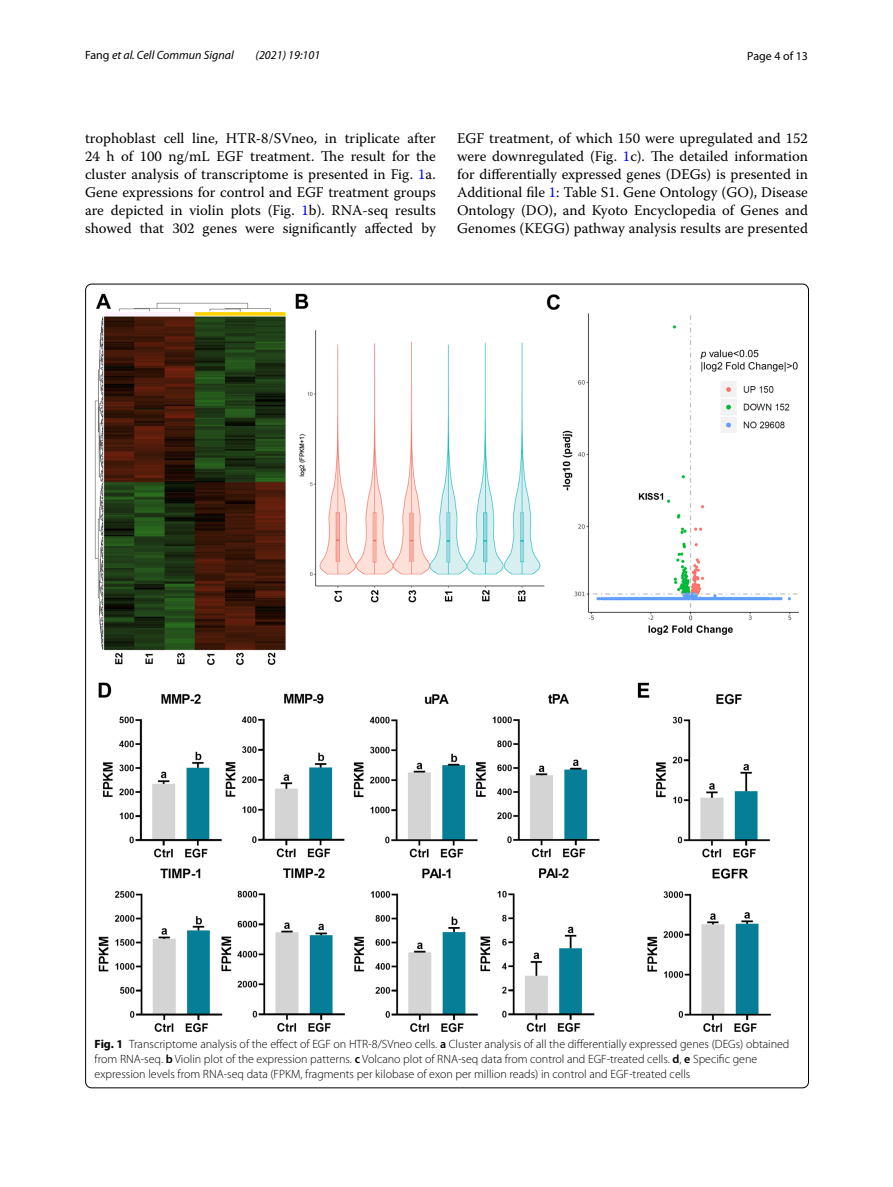
<style>
.page{position:relative;width:893px;height:1187px;background:#fff}
.page>*{position:absolute;margin:0;border:0;box-sizing:border-box;transform-origin:0 0}
.t1{font:14.7px/18px "Warnock Pro";color:#000;text-align:justify}
.t2{font:300 12px/15px "Myriad Pro";color:#000}
.t3{font:italic 12px "Myriad Pro";color:#000}
.t4{font:12px "Myriad Pro";color:#000}
.s1{font-style:normal}
.s2{color:#00f}
.s3{font-weight:700}
.s4{font-weight:600}
</style>
<div class="page">
<img style="left:94px;top:293px;width:705px;height:739px">
<p class="t3" style="left:85px;top:48px;width:150px"><span class="s1">Fang</span> et al. Cell Commun Signal</p>
<p class="t3" style="left:256px;top:48px;width:66px">(2021) 19:101</p>
<p class="t4" style="left:747px;top:48px;width:62px">Page 4 of 13</p>
<p class="t1" style="left:85px;top:128px;width:352px">trophoblast cell line, HTR-8/SVneo, in triplicate after 24 h of 100 ng/mL EGF treatment. The result for the cluster analysis of transcriptome is presented in Fig. <span class="s2">1</span>a.<br>Gene expressions for control and EGF treatment groups are depicted in violin plots (Fig. <span class="s2">1</span>b). RNA-seq results showed that 302 genes were significantly affected by</p>
<p class="t1" style="left:457px;top:128px;width:352px">EGF treatment, of which 150 were upregulated and 152 were downregulated (Fig. <span class="s2">1</span>c). The detailed information for differentially expressed genes (DEGs) is presented in Additional file <span class="s2">1</span>: Table S1. Gene Ontology (GO), Disease Ontology (DO), and Kyoto Encyclopedia of Genes and Genomes (KEGG) pathway analysis results are presented</p>
<p class="t2" style="left:95px;top:1036px;width:696px"><span class="s3">Fig. 1</span> Transcriptome analysis of the effect of EGF on HTR-8/SVneo cells. <span class="s4">a</span> Cluster analysis of all the differentially expressed genes (DEGs) obtained from RNA-seq. <span class="s4">b</span> Violin plot of the expression patterns. <span class="s4">c</span> Volcano plot of RNA-seq data from control and EGF-treated cells. <span class="s4">d</span>, <span class="s4">e</span> Specific gene expression levels from RNA-seq data (FPKM, fragments per kilobase of exon per million reads) in control and EGF-treated cells</p>
</div>
